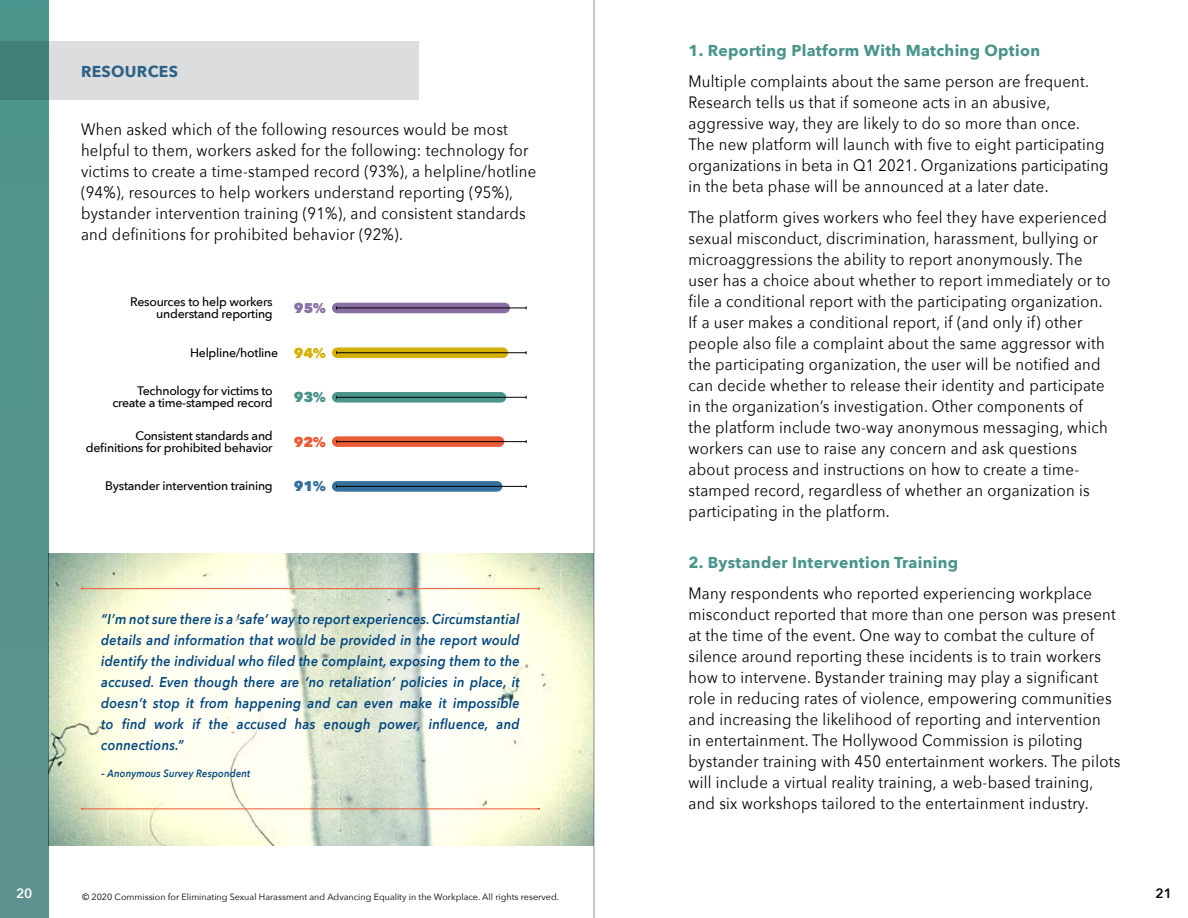
<style>
.page{position:relative;width:1188px;height:918px;background:#fff}
.page>*{position:absolute;margin:0;border:0;box-sizing:border-box;transform-origin:0 0}
.t1{font:16.5px/21px "Avenir Next";letter-spacing:.02em;color:#000;scale:.9 1}
.t2{font:700 15.75px "Avenir Next";letter-spacing:.02em;color:#49948b}
.t3{font:700 15.75px "Avenir Next";letter-spacing:.02em;color:#35719a}
.t4{font:italic 600 14.25px/21px "Avenir Next";letter-spacing:.02em;color:#00467e;text-align:justify;scale:.9 1}
.t5{font:800 14.1px "Avenir Next";color:#35719a}
.t6{font:800 14.1px "Avenir Next";color:#eb5b36}
.t7{font:800 14.1px "Avenir Next";color:#49948b}
.t8{font:800 14.1px "Avenir Next";color:#886ea2}
.t9{font:600 13.5px "Avenir Next";color:#000}
.t10{font:600 13.5px "Avenir Next";color:#fff}
.t11{font:500 12.3px/12.3px "Avenir Next";letter-spacing:-.02em;color:#000;text-align:right}
.t12{font:italic 600 10.5px "Avenir Next";letter-spacing:.02em;color:#00467e;scale:.9 1}
.t13{font:9px "Avenir Next";color:#000}
.s1{font-weight:800;font-size:14.1px;color:#d4b005}
</style>
<div class="page">
<hr style="left:594px;top:0;width:1px;height:918px;background:#939598">
<div style="left:0;top:0;width:49px;height:918px;background:#56938e"></div>
<img style="left:49px;top:554px;width:545px;height:292px">
<div style="left:0;top:42px;width:418px;height:58px;background:#dcddde"></div>
<hr style="left:82px;top:588px;width:457px;height:1px;background:#eb5b36">
<hr style="left:82px;top:809px;width:457px;height:1px;background:#eb5b36">
<div style="left:337px;top:347px;width:166px;height:11px;background:#d4b005"></div>
<hr style="left:337px;top:352px;width:189px;height:1px;background:#000">
<div style="left:337px;top:481px;width:160px;height:11px;background:#35719a"></div>
<hr style="left:337px;top:486px;width:189px;height:1px;background:#000">
<div style="left:337px;top:436px;width:162px;height:11px;background:#eb5b36"></div>
<hr style="left:337px;top:441px;width:189px;height:1px;background:#000">
<div style="left:337px;top:392px;width:164px;height:11px;background:#49948b"></div>
<hr style="left:337px;top:397px;width:189px;height:1px;background:#000">
<div style="left:337px;top:303px;width:168px;height:10px;background:#886ea2"></div>
<hr style="left:337px;top:308px;width:189px;height:1px;background:#000">
<p class="t10" style="left:16px;top:882px;width:18px">20</p>
<p class="t3" style="left:81px;top:58px;width:99px">RESOURCES</p>
<p class="t1" style="left:81px;top:118px;width:507px">When asked which of the following resources would be most helpful to them, workers asked for the following: technology for victims to create a time-stamped record (93%), a helpline/hotline (94%), resources to help workers understand reporting (95%), bystander intervention training (91%), and consistent standards and definitions for prohibited behavior (92%).</p>
<p class="t11" style="left:130px;top:295px;width:144px">Resources to help workers understand reporting</p>
<p class="t8" style="left:294px;top:299px;width:34px">95%</p>
<p class="t11" style="left:190px;top:346px;width:138px">Helpline/hotline <span class="s1">94%</span></p>
<p class="t11" style="left:112px;top:384px;width:162px">Technology for victims to create a time-stamped record</p>
<p class="t7" style="left:294px;top:388px;width:34px">93%</p>
<p class="t11" style="left:86px;top:429px;width:188px">Consistent standards and definitions for prohibited behavior</p>
<p class="t6" style="left:294px;top:433px;width:34px">92%</p>
<p class="t11" style="left:105px;top:480px;width:169px">Bystander intervention training</p>
<p class="t5" style="left:294px;top:478px;width:34px">91%</p>
<p class="t4" style="left:101px;top:608px;width:467px">“I’m not sure there is a ‘safe’ way to report experiences. Circumstantial details and information that would be provided in the report would identify the individual who filed the complaint, exposing them to the accused. Even though there are ‘no retaliation’ policies in place, it doesn’t stop it from happening and can even make it impossible to find work if the accused has enough power, influence, and connections.”</p>
<p class="t12" style="left:101px;top:764px;width:167px">– Anonymous Survey Respondent</p>
<p class="t2" style="left:688px;top:37px;width:353px">1. Reporting Platform With Matching Option</p>
<p class="t1" style="left:688px;top:70px;width:468px">Multiple complaints about the same person are frequent.<br>Research tells us that if someone acts in an abusive, aggressive way, they are likely to do so more than once.<br>The new platform will launch with five to eight participating organizations in beta in Q1 2021. Organizations participating in the beta phase will be announced at a later date.</p>
<p class="t1" style="left:688px;top:206px;width:470px">The platform gives workers who feel they have experienced sexual misconduct, discrimination, harassment, bullying or microaggressions the ability to report anonymously. The user has a choice about whether to report immediately or to file a conditional report with the participating organization.<br>If a user makes a conditional report, if (and only if) other people also file a complaint about the same aggressor with the participating organization, the user will be notified and can decide whether to release their identity and participate in the organization’s investigation. Other components of<br>the platform include two-way anonymous messaging, which workers can use to raise any concern and ask questions about process and instructions on how to create a time&shy;stamped record, regardless of whether an organization is participating in the platform.</p>
<p class="t2" style="left:688px;top:549px;width:271px">2. Bystander Intervention Training</p>
<p class="t1" style="left:688px;top:582px;width:481px">Many respondents who reported experiencing workplace misconduct reported that more than one person was present at the time of the event. One way to combat the culture of silence around reporting these incidents is to train workers how to intervene. Bystander training may play a significant role in reducing rates of violence, empowering communities and increasing the likelihood of reporting and intervention<br>in entertainment. The Hollywood Commission is piloting bystander training with 450 entertainment workers. The pilots will include a virtual reality training, a web-based training, and six workshops tailored to the entertainment industry.</p>
<p class="t13" style="left:82px;top:889px;width:479px">© 2020 Commission for Eliminating Sexual Harassment and Advancing Equality in the Workplace. All rights reserved.</p>
<p class="t9" style="left:1155px;top:882px;width:18px">21</p>
</div>
